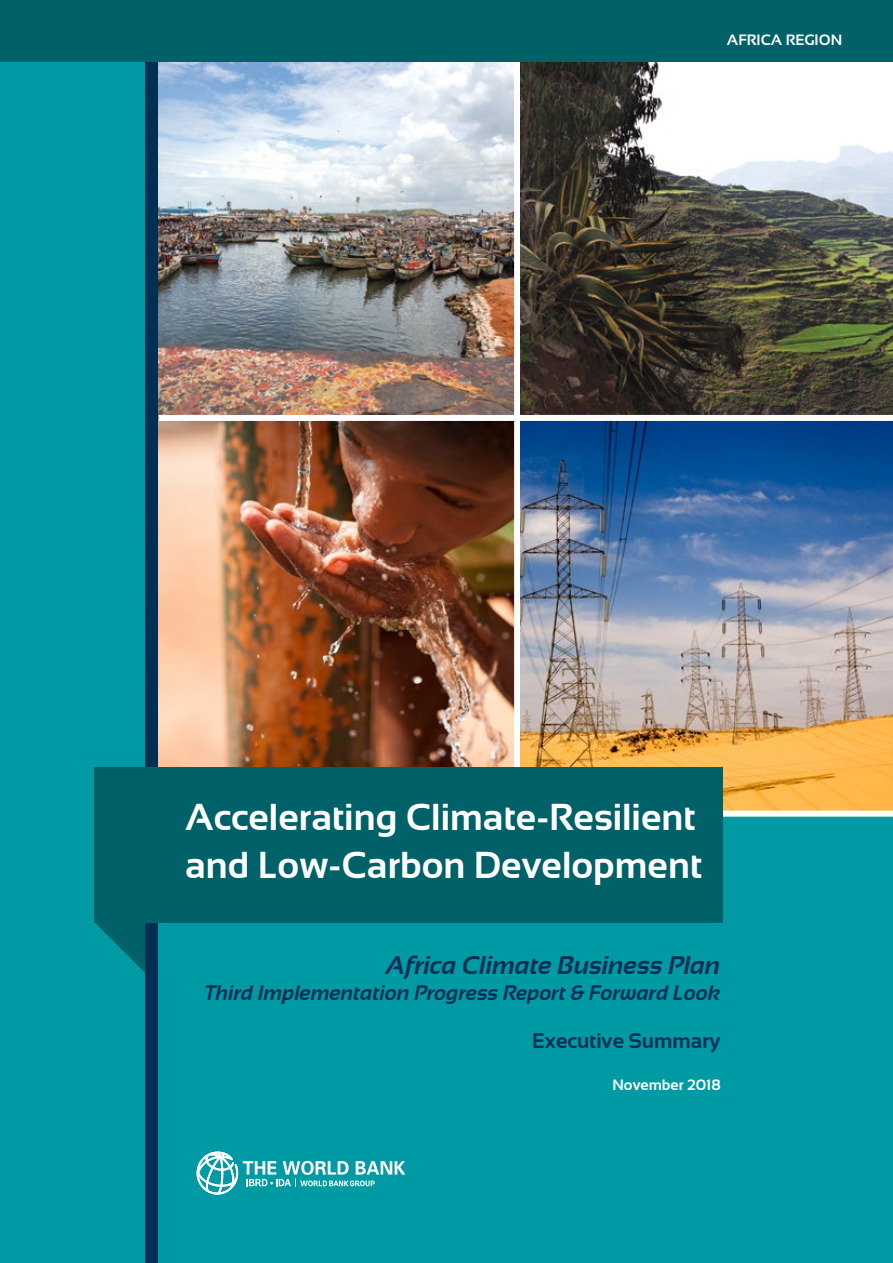
<style>
.page{position:relative;width:893px;height:1263px;background:#fff}
.page>*{position:absolute;margin:0;border:0;box-sizing:border-box;transform-origin:0 0}
.t1{font:700 37.5px/48px "Sansation";color:#fff}
.t2{font:italic 700 25.5px "Sansation";color:#002f54}
.t3{font:italic 700 21px "Sansation";color:#002f54}
.t4{font:700 21px "Sansation";color:#002f54}
.t5{font:700 15px "Sansation";color:#fff}
</style>
<div class="page">
<div style="left:0;top:26px;width:893px;height:1237px;background:#009aa5"></div>
<img style="left:158px;top:62px;width:735px;height:354px">
<img style="left:158px;top:420px;width:356px;height:347px">
<div style="left:514px;top:61px;width:6px;height:725px;background:#fff"></div>
<img style="left:520px;top:421px;width:373px;height:390px">
<div style="left:152px;top:811px;width:741px;height:6px;background:#fff"></div>
<svg style="left:94px;top:922px;width:51px;height:51px"></svg>
<div style="left:145px;top:54px;width:13px;height:1209px;background:#002f54"></div>
<div style="left:94px;top:767px;width:629px;height:155px;background:#006168"></div>
<div style="left:0;top:0;width:893px;height:62px;background:#006168"></div>
<div style="left:159px;top:415px;width:734px;height:6px;background:#fff"></div>
<svg style="left:197px;top:1151px;width:208px;height:43px"></svg>
<p class="t5" style="left:727px;top:32px;width:117px">AFRICA REGION</p>
<p class="t1" style="left:185px;top:793px;width:519px">Accelerating Climate-Resilient and Low-Carbon Development</p>
<p class="t2" style="left:386px;top:951px;width:336px">Africa Climate Business Plan</p>
<p class="t3" style="left:205px;top:981px;width:517px">Third Implementation Progress Report &amp; Forward Look</p>
<p class="t4" style="left:532px;top:1029px;width:190px">Executive Summary</p>
<p class="t5" style="left:612px;top:1076px;width:110px">November 2018</p>
</div>
